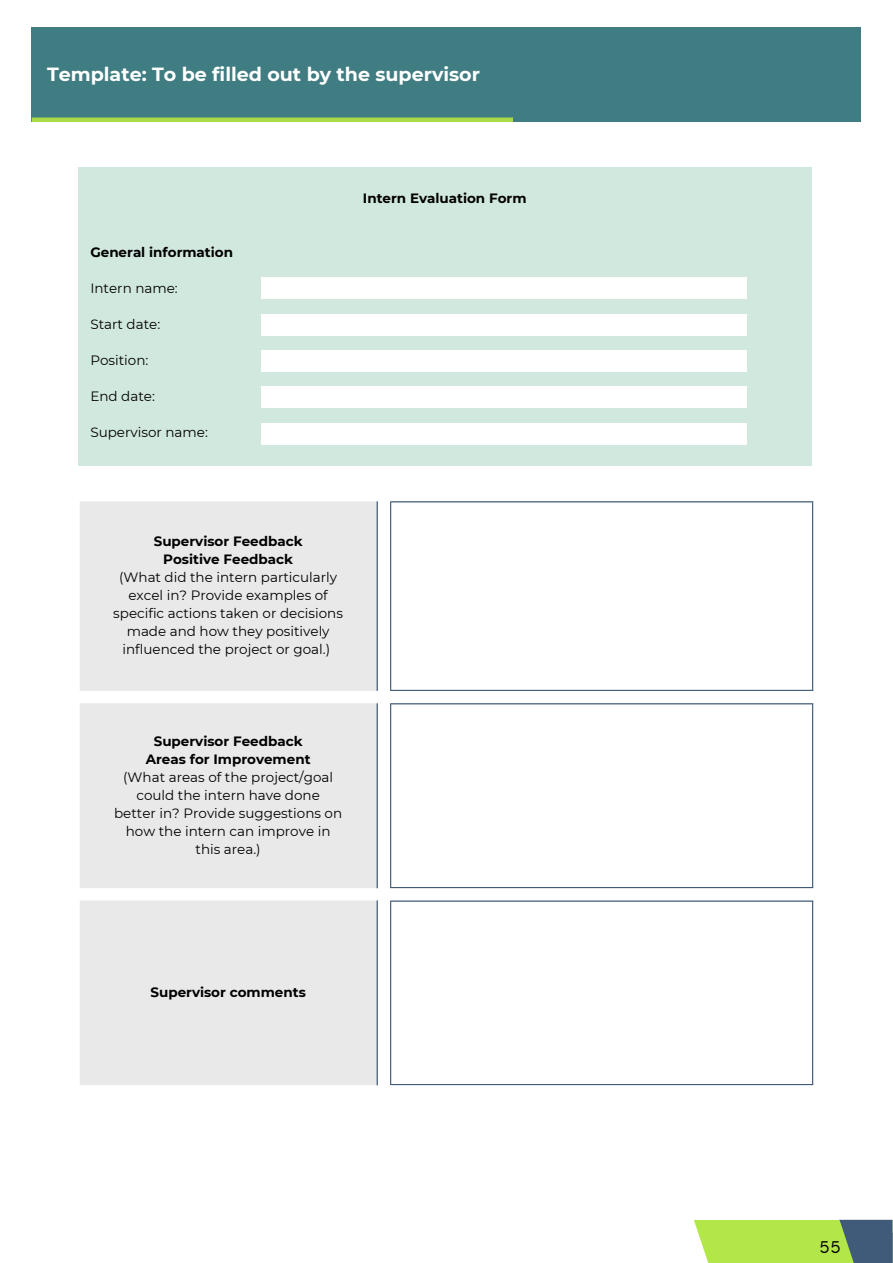
<style>
.page{position:relative;width:893px;height:1263px;background:#fff}
.page>*{position:absolute;margin:0;border:0;box-sizing:border-box;transform-origin:0 0}
.t1{font:700 19.05px "Montserrat";color:#fff}
.t2{font:300 15px "LEMONMILK";color:#000}
.t3{font:13.5px/18px "Montserrat";color:#000;text-align:center}
.t4{font:700 13.5px "Montserrat";color:#000}
.s1{font-weight:700}
</style>
<div class="page">
<svg style="left:694px;top:1220px;width:198px;height:43px;background:#9bc85b"></svg>
<div style="left:78px;top:168px;width:733px;height:298px;background:#d1e8de"></div>
<div style="left:261px;top:277px;width:486px;height:22px;background:#fff"></div>
<div style="left:261px;top:314px;width:486px;height:21px;background:#fff"></div>
<div style="left:261px;top:350px;width:486px;height:22px;background:#fff"></div>
<div style="left:261px;top:386px;width:486px;height:22px;background:#fff"></div>
<div style="left:261px;top:423px;width:486px;height:21px;background:#fff"></div>
<div style="left:80px;top:501px;width:298px;height:584px;background:#e9e9e9"></div>
<hr style="left:377px;top:501px;width:1px;height:190px;background:#405b7a">
<hr style="left:390px;top:502px;width:1px;height:188px;background:#405b7a">
<hr style="left:812px;top:502px;width:1px;height:188px;background:#405b7a">
<hr style="left:390px;top:501px;width:423px;height:1px;background:#405b7a">
<hr style="left:390px;top:690px;width:423px;height:1px;background:#405b7a">
<hr style="left:377px;top:703px;width:1px;height:185px;background:#405b7a">
<hr style="left:390px;top:704px;width:1px;height:183px;background:#405b7a">
<hr style="left:812px;top:704px;width:1px;height:183px;background:#405b7a">
<hr style="left:390px;top:703px;width:423px;height:1px;background:#405b7a">
<hr style="left:390px;top:887px;width:423px;height:1px;background:#405b7a">
<hr style="left:377px;top:900px;width:1px;height:185px;background:#405b7a">
<hr style="left:390px;top:902px;width:1px;height:182px;background:#405b7a">
<hr style="left:812px;top:902px;width:1px;height:182px;background:#405b7a">
<hr style="left:390px;top:900px;width:423px;height:2px;background:#405b7a">
<hr style="left:390px;top:1084px;width:423px;height:1px;background:#405b7a">
<div style="left:32px;top:28px;width:829px;height:94px;background:#407d82"></div>
<hr style="left:32px;top:118px;width:481px;height:4px;background:#aadb46">
<p class="t1" style="left:47px;top:60px;width:434px">Template: To be filled out by the supervisor</p>
<p class="t4" style="left:90px;top:242px;width:144px">General information</p>
<p class="t3" style="left:90px;top:279px;width:89px">Intern name:</p>
<p class="t3" style="left:90px;top:315px;width:71px">Start date:</p>
<p class="t3" style="left:90px;top:351px;width:59px">Position:</p>
<p class="t3" style="left:90px;top:387px;width:66px">End date:</p>
<p class="t3" style="left:90px;top:423px;width:119px">Supervisor name:</p>
<p class="t4" style="left:363px;top:188px;width:165px">Intern Evaluation Form</p>
<p class="t3" style="left:113px;top:531px;width:231px"><span class="s1">Supervisor Feedback<br>Positive Feedback<br></span>(What did the intern particularly excel in? Provide examples of specific actions taken or decisions made and how they positively influenced the project or goal.)</p>
<p class="t3" style="left:114px;top:731px;width:230px"><span class="s1">Supervisor Feedback<br>Areas for Improvement<br></span>(What areas of the project/goal could the intern have done better in? Provide suggestions on how the intern can improve in this area.)</p>
<p class="t4" style="left:150px;top:982px;width:157px">Supervisor comments</p>
<p class="t2" style="left:820px;top:1237px;width:22px">55</p>
</div>
